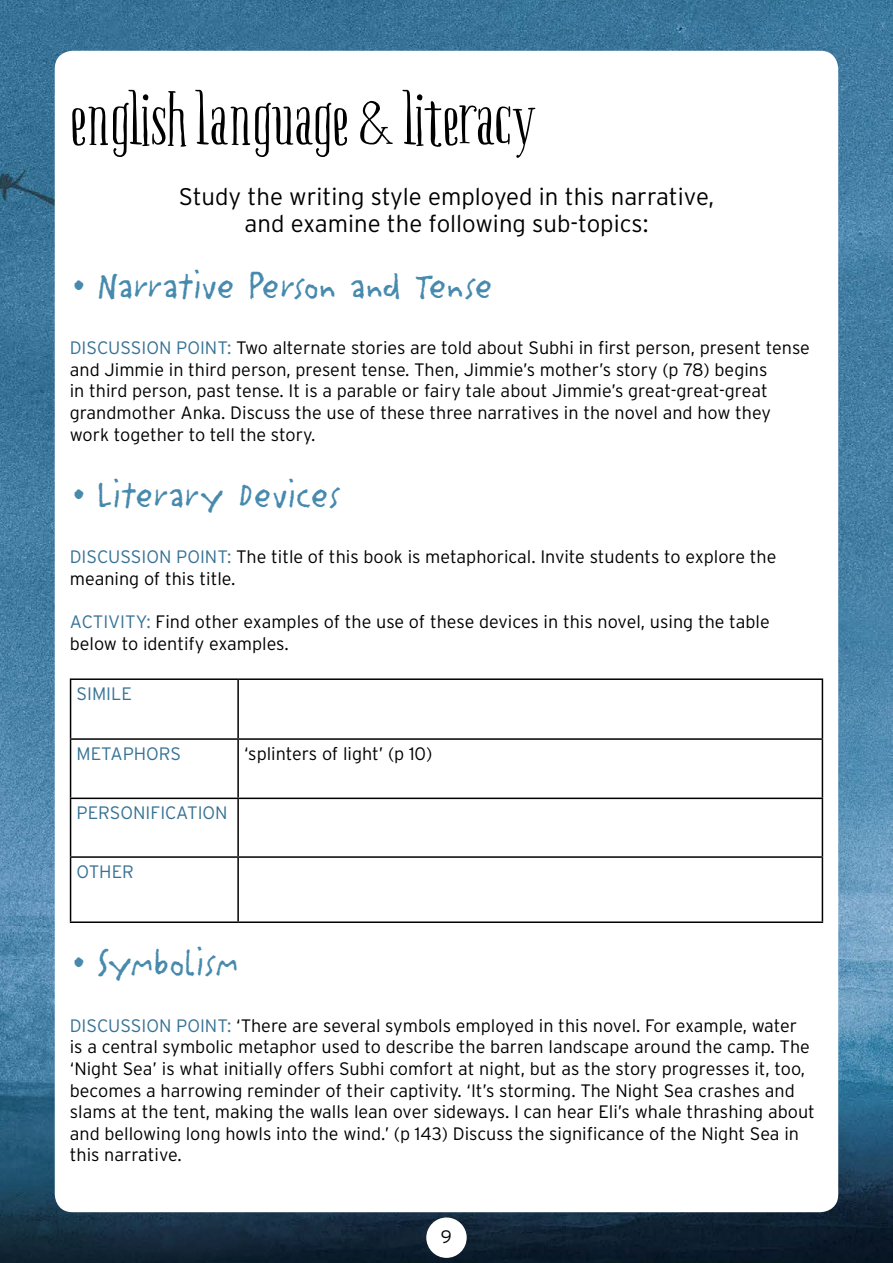
<style>
.page{position:relative;width:893px;height:1263px;background:#fff}
.page>*{position:absolute;margin:0;border:0;box-sizing:border-box;transform-origin:0 0}
.t1{font:72px "Boho Serif";color:#000}
.t2{font:42px "Litterbox ICG";color:#478aae}
.t3{font:42px "Litterbox ICG";letter-spacing:-.02em;color:#478aae}
.t4{font:300 24px/27px "Interstate";color:#000;text-align:center}
.t5{font:300 18px/21.6px "Interstate";color:#000}
.t6{font:300 18px "Interstate";color:#377295}
.s1{color:#377295}
</style>
<div class="page">
<img style="left:0;top:0;width:893px;height:1263px">
<div style="left:55px;top:51px;width:783px;height:1161px;background:#fff;border-radius:18px"></div>
<div style="left:426px;top:1217px;width:41px;height:41px;background:#fff;border-radius:50%"></div>
<hr style="left:70px;top:678px;width:168px;height:2px;background:#000">
<hr style="left:70px;top:680px;width:1px;height:58px;background:#000">
<hr style="left:238px;top:678px;width:585px;height:2px;background:#000">
<hr style="left:237px;top:680px;width:2px;height:58px;background:#000">
<hr style="left:822px;top:680px;width:1px;height:58px;background:#000">
<hr style="left:70px;top:738px;width:168px;height:2px;background:#000">
<hr style="left:70px;top:740px;width:1px;height:57px;background:#000">
<hr style="left:238px;top:738px;width:585px;height:2px;background:#000">
<hr style="left:237px;top:740px;width:2px;height:57px;background:#000">
<hr style="left:822px;top:740px;width:1px;height:57px;background:#000">
<hr style="left:70px;top:797px;width:168px;height:2px;background:#000">
<hr style="left:70px;top:799px;width:1px;height:57px;background:#000">
<hr style="left:238px;top:797px;width:585px;height:2px;background:#000">
<hr style="left:237px;top:799px;width:2px;height:57px;background:#000">
<hr style="left:822px;top:799px;width:1px;height:57px;background:#000">
<hr style="left:70px;top:856px;width:168px;height:2px;background:#000">
<hr style="left:70px;top:858px;width:1px;height:63px;background:#000">
<hr style="left:238px;top:856px;width:585px;height:2px;background:#000">
<hr style="left:237px;top:858px;width:2px;height:63px;background:#000">
<hr style="left:822px;top:858px;width:1px;height:63px;background:#000">
<hr style="left:70px;top:921px;width:168px;height:2px;background:#000">
<hr style="left:238px;top:921px;width:585px;height:2px;background:#000">
<h1 class="t1" style="left:70px;top:78px;width:467px">english language &amp; literacy</h1>
<h3 class="t4" style="left:179px;top:182px;width:537px">Study the writing style employed in this narrative, and examine the following sub-topics:</h3>
<h2 class="t3" style="left:70px;top:257px;width:424px">• Narrative Person and Tense</h2>
<p class="t5" style="left:70px;top:337px;width:742px"><span class="s1">DISCUSSION POINT:</span> Two alternate stories are told about Subhi in first person, present tense and Jimmie in third person, present tense. Then, Jimmie’s mother’s story (p 78) begins<br>in third person, past tense. It is a parable or fairy tale about Jimmie’s great-great-great grandmother Anka. Discuss the use of these three narratives in the novel and how they work together to tell the story.</p>
<h2 class="t2" style="left:70px;top:466px;width:273px">• Literary Devices</h2>
<p class="t5" style="left:70px;top:546px;width:708px"><span class="s1">DISCUSSION POINT:</span> The title of this book is metaphorical. Invite students to explore the meaning of this title.</p>
<p class="t5" style="left:70px;top:611px;width:701px"><span class="s1">ACTIVITY:</span> Find other examples of the use of these devices in this novel, using the table below to identify examples.</p>
<p class="t6" style="left:77px;top:683px;width:57px">SIMILE</p>
<p class="t6" style="left:77px;top:743px;width:106px">METAPHORS</p>
<p class="t5" style="left:244px;top:742px;width:190px">‘splinters of light’ (p 10)</p>
<p class="t6" style="left:77px;top:802px;width:153px">PERSONIFICATION</p>
<p class="t6" style="left:77px;top:861px;width:59px">OTHER</p>
<h2 class="t2" style="left:70px;top:934px;width:170px">• Symbolism</h2>
<p class="t5" style="left:70px;top:1014px;width:747px"><span class="s1">DISCUSSION POINT:</span> ‘There are several symbols employed in this novel. For example, water<br>is a central symbolic metaphor used to describe the barren landscape around the camp. The ‘Night Sea’ is what initially offers Subhi comfort at night, but as the story progresses it, too, becomes a harrowing reminder of their captivity. ‘It’s storming. The Night Sea crashes and slams at the tent, making the walls lean over sideways. I can hear Eli’s whale thrashing about and bellowing long howls into the wind.’ (p 143) Discuss the significance of the Night Sea in this narrative.</p>
<p class="t5" style="left:441px;top:1226px;width:13px">9</p>
</div>
